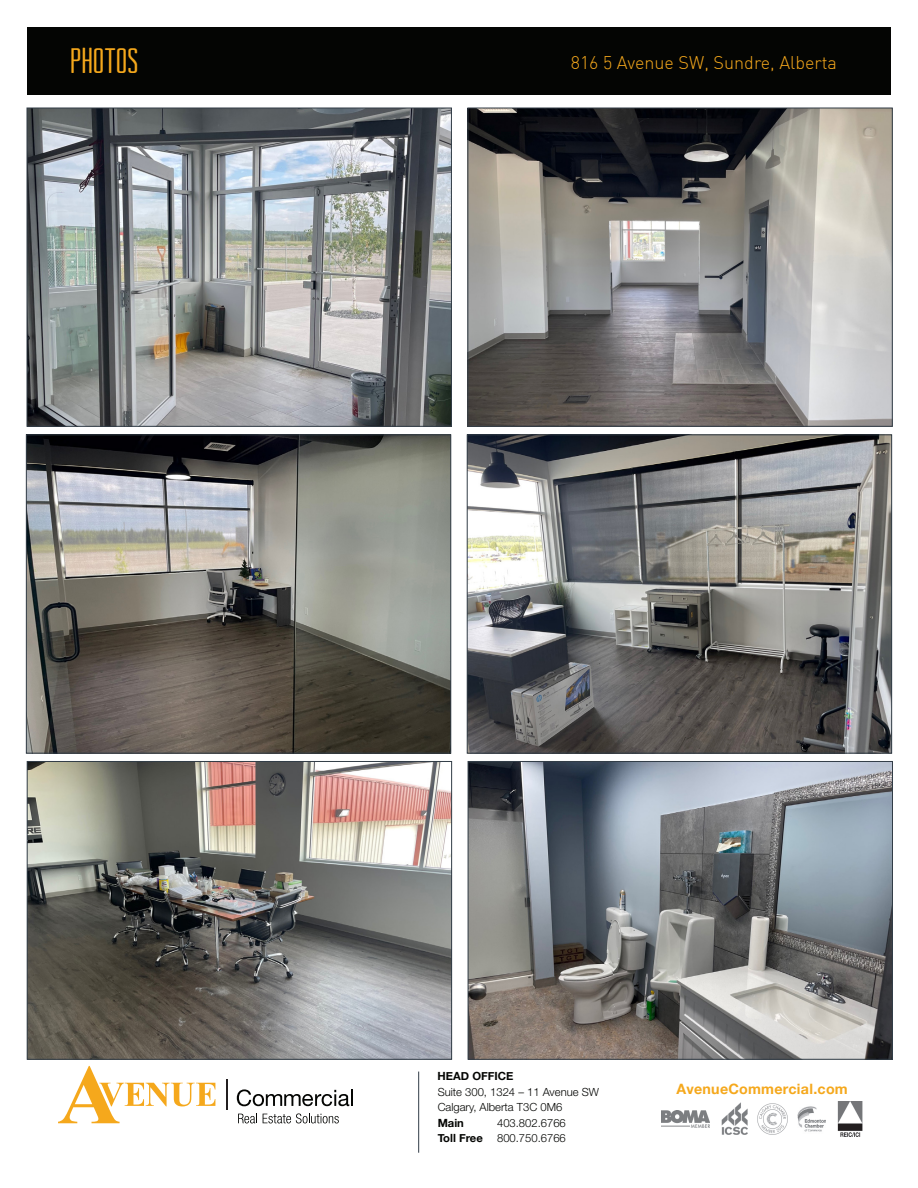
<style>
.page{position:relative;width:918px;height:1188px;background:#fff}
.page>*{position:absolute;margin:0;border:0;box-sizing:border-box;transform-origin:0 0}
.t1{font:36px "Arvil Sans";color:#f5a81c}
.t2{font:300 18px "DIN";color:#f5a81c}
.t3{font:700 14.25px "Helvetica Neue";letter-spacing:.02em;color:#f5a81c}
.t4{font:300 11.25px/15px "Helvetica Neue";color:#040503}
.t5{font:700 11.25px "Helvetica Neue";color:#040503}
</style>
<div class="page">
<div style="left:27px;top:27px;width:864px;height:67px;background:#040503"></div>
<svg style="left:58px;top:1066px;width:157px;height:57px"></svg>
<svg style="left:238px;top:1114px;width:19px;height:9px"></svg>
<svg style="left:263px;top:1113px;width:76px;height:10px"></svg>
<hr style="left:226px;top:1079px;width:2px;height:30px;background:#231f20">
<svg style="left:237px;top:1089px;width:116px;height:17px"></svg>
<hr style="left:418px;top:1072px;width:1px;height:81px;background:#323d47">
<img style="left:662px;top:1111px;width:48px;height:16px">
<img style="left:757px;top:1104px;width:30px;height:30px">
<img style="left:721px;top:1102px;width:27px;height:33px">
<img style="left:797px;top:1106px;width:29px;height:26px">
<img style="left:837px;top:1101px;width:25px;height:36px">
<img style="left:29px;top:110px;width:421px;height:315px">
<div style="left:27px;top:108px;width:425px;height:319px;border:1px solid #323d47"></div>
<img style="left:470px;top:110px;width:420px;height:315px">
<div style="left:468px;top:108px;width:424px;height:319px;border:1px solid #323d47"></div>
<img style="left:28px;top:437px;width:421px;height:314px">
<div style="left:26px;top:435px;width:425px;height:318px;border:1px solid #323d47"></div>
<img style="left:469px;top:437px;width:421px;height:314px">
<div style="left:467px;top:435px;width:425px;height:318px;border:1px solid #323d47"></div>
<img style="left:29px;top:763px;width:421px;height:294px">
<div style="left:27px;top:761px;width:425px;height:298px;border:1px solid #323d47"></div>
<img style="left:470px;top:763px;width:421px;height:294px">
<div style="left:468px;top:761px;width:425px;height:298px;border:1px solid #323d47"></div>
<p class="t1" style="left:70px;top:41px;width:70px">PHOTOS</p>
<p class="t2" style="left:571px;top:52px;width:268px">816 5 Avenue SW, Sundre, Alberta</p>
<p class="t5" style="left:438px;top:1069px;width:77px">HEAD OFFICE</p>
<p class="t5" style="left:438px;top:1116px;width:28px">Main</p>
<p class="t4" style="left:497px;top:1115px;width:70px">403.802.6766</p>
<p class="t5" style="left:438px;top:1131px;width:47px">Toll Free</p>
<p class="t4" style="left:497px;top:1130px;width:70px">800.750.6766</p>
<p class="t4" style="left:438px;top:1084px;width:163px">Suite 300, 1324 – 11 Avenue SW<br>Calgary, Alberta T3C 0M6</p>
<p class="t3" style="left:677px;top:1080px;width:173px">AvenueCommercial.com</p>
</div>
